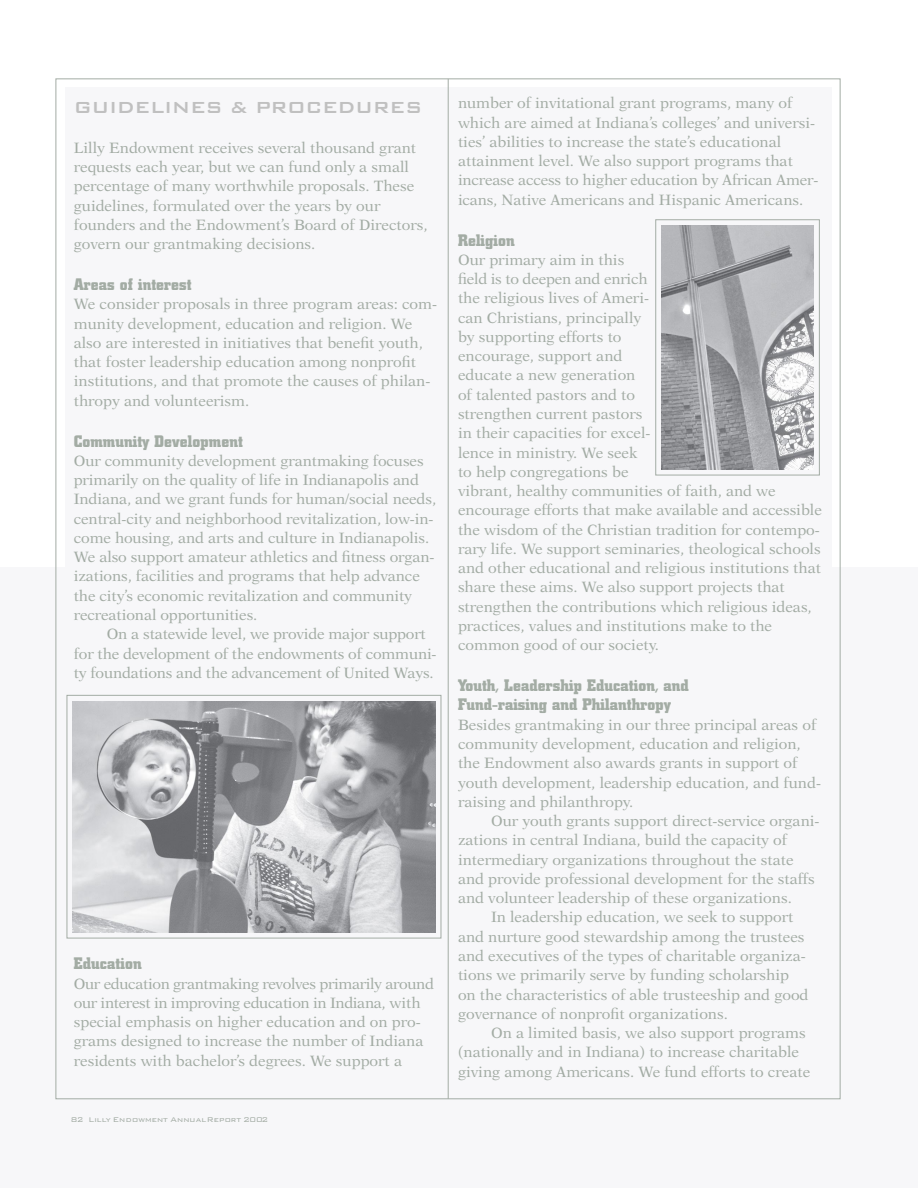
<style>
.page{position:relative;width:918px;height:1188px;background:#fff}
.page>*{position:absolute;margin:0;border:0;box-sizing:border-box;transform-origin:0 0}
.t1{font:500 21.3px "Bank Gothic BT";letter-spacing:-.025em;color:#c0c0c0}
.t2{font:700 16.5px/19.4px "City";letter-spacing:.005em;color:#a3aca4}
.t3{font:15px/19.2px "New Aster";color:#a3aca4}
.t4{font:300 9px "Bank Gothic BT";letter-spacing:.005em;color:#a3aca4}
</style>
<div class="page">
<div style="left:0;top:567px;width:918px;height:620px;background:#f7f7f9"></div>
<div style="left:65px;top:88px;width:766px;height:1002px;background:#f7f7f9"></div>
<hr style="left:448px;top:79px;width:1px;height:1020px;background:#a3aca4">
<img style="left:73px;top:701px;width:362px;height:231px">
<div style="left:67px;top:695px;width:374px;height:243px;border:1px solid #a3aca4"></div>
<img style="left:662px;top:226px;width:151px;height:243px">
<h1 class="t1" style="left:74px;top:93px;width:350px">GUIDELINES &amp; PROCEDURES</h1>
<p class="t3" style="left:74px;top:139px;width:355px">Lilly Endowment receives several thousand grant requests each year, but we can fund only a small percentage of many worthwhile proposals. These guidelines, formulated over the years by our founders and the Endowment’s Board of Directors, govern our grantmaking decisions.</p>
<p class="t2" style="left:74px;top:276px;width:119px">Areas of interest</p>
<p class="t3" style="left:74px;top:296px;width:365px">We consider proposals in three program areas: com&shy;munity development, education and religion. We also are interested in initiatives that benefit youth, that foster leadership education among nonprofit institutions, and that promote the causes of philan&shy;thropy and volunteerism.</p>
<p class="t2" style="left:74px;top:433px;width:171px">Community Development</p>
<p class="t3" style="left:74px;top:452px;width:364px">Our community development grantmaking focuses primarily on the quality of life in Indianapolis and Indiana, and we grant funds for human/social needs, central-city and neighborhood revitalization, low-in&shy;come housing, and arts and culture in Indianapolis.<br>We also support amateur athletics and fitness organ&shy;izations, facilities and programs that help advance the city’s economic revitalization and community recreational opportunities.</p>
<p class="t3" style="left:74px;top:626px;width:364px;text-indent:33px">On a statewide level, we provide major support for the development of the endowments of communi&shy;ty foundations and the advancement of United Ways.</p>
<p class="t2" style="left:74px;top:955px;width:69px">Education</p>
<p class="t3" style="left:74px;top:975px;width:362px">Our education grantmaking revolves primarily around our interest in improving education in Indiana, with special emphasis on higher education and on pro&shy;grams designed to increase the number of Indiana residents with bachelor’s degrees. We support a</p>
<p class="t4" style="left:71px;top:1114px;width:199px">82 Lilly Endowment AnnualReport 2002</p>
<p class="t3" style="left:458px;top:95px;width:362px">number of invitational grant programs, many of which are aimed at Indiana’s colleges’ and universi&shy;ties’ abilities to increase the state’s educational attainment level. We also support programs that increase access to higher education by African Amer&shy;icans, Native Americans and Hispanic Americans.</p>
<p class="t2" style="left:458px;top:232px;width:58px">Religion</p>
<p class="t3" style="left:458px;top:251px;width:365px">Our primary aim in this<br>field is to deepen and enrich<br>the religious lives of Ameri-<br>can Christians, principally<br>by supporting efforts to<br>encourage, support and<br>educate a new generation<br>of talented pastors and to<br>strengthen current pastors<br>in their capacities for excel-<br>lence in ministry. We seek<br>to help congregations be<br>vibrant, healthy communities of faith, and we encourage efforts that make available and accessible the wisdom of the Christian tradition for contempo&shy;rary life. We support seminaries, theological schools and other educational and religious institutions that share these aims. We also support projects that strengthen the contributions which religious ideas, practices, values and institutions make to the common good of our society.</p>
<p class="t2" style="left:458px;top:677px;width:232px">Youth, Leadership Education, and<br>Fund-raising and Philanthropy</p>
<p class="t3" style="left:458px;top:716px;width:365px">Besides grantmaking in our three principal areas of community development, education and religion, the Endowment also awards grants in support of youth development, leadership education, and fund&shy;raising and philanthropy.</p>
<p class="t3" style="left:491px;top:812px;width:330px">Our youth grants support direct-service organi-</p>
<p class="t3" style="left:458px;top:832px;width:331px">zations in central Indiana, build the capacity of</p>
<p class="t3" style="left:458px;top:851px;width:337px">intermediary organizations throughout the state</p>
<p class="t3" style="left:458px;top:870px;width:358px">and provide professional development for the staffs</p>
<p class="t3" style="left:458px;top:890px;width:335px">and volunteer leadership of these organizations.</p>
<p class="t3" style="left:491px;top:909px;width:304px">In leadership education, we seek to support</p>
<p class="t3" style="left:458px;top:928px;width:348px">and nurture good stewardship among the trustees</p>
<p class="t3" style="left:458px;top:947px;width:349px">and executives of the types of charitable organiza-</p>
<p class="t3" style="left:458px;top:967px;width:333px">tions we primarily serve by funding scholarship</p>
<p class="t3" style="left:458px;top:986px;width:352px">on the characteristics of able trusteeship and good</p>
<p class="t3" style="left:458px;top:1005px;width:271px">governance of nonprofit organizations.</p>
<p class="t3" style="left:491px;top:1024px;width:316px">On a limited basis, we also support programs</p>
<p class="t3" style="left:458px;top:1044px;width:343px">(nationally and in Indiana) to increase charitable</p>
<p class="t3" style="left:458px;top:1063px;width:354px">giving among Americans. We fund efforts to create</p>
</div>
